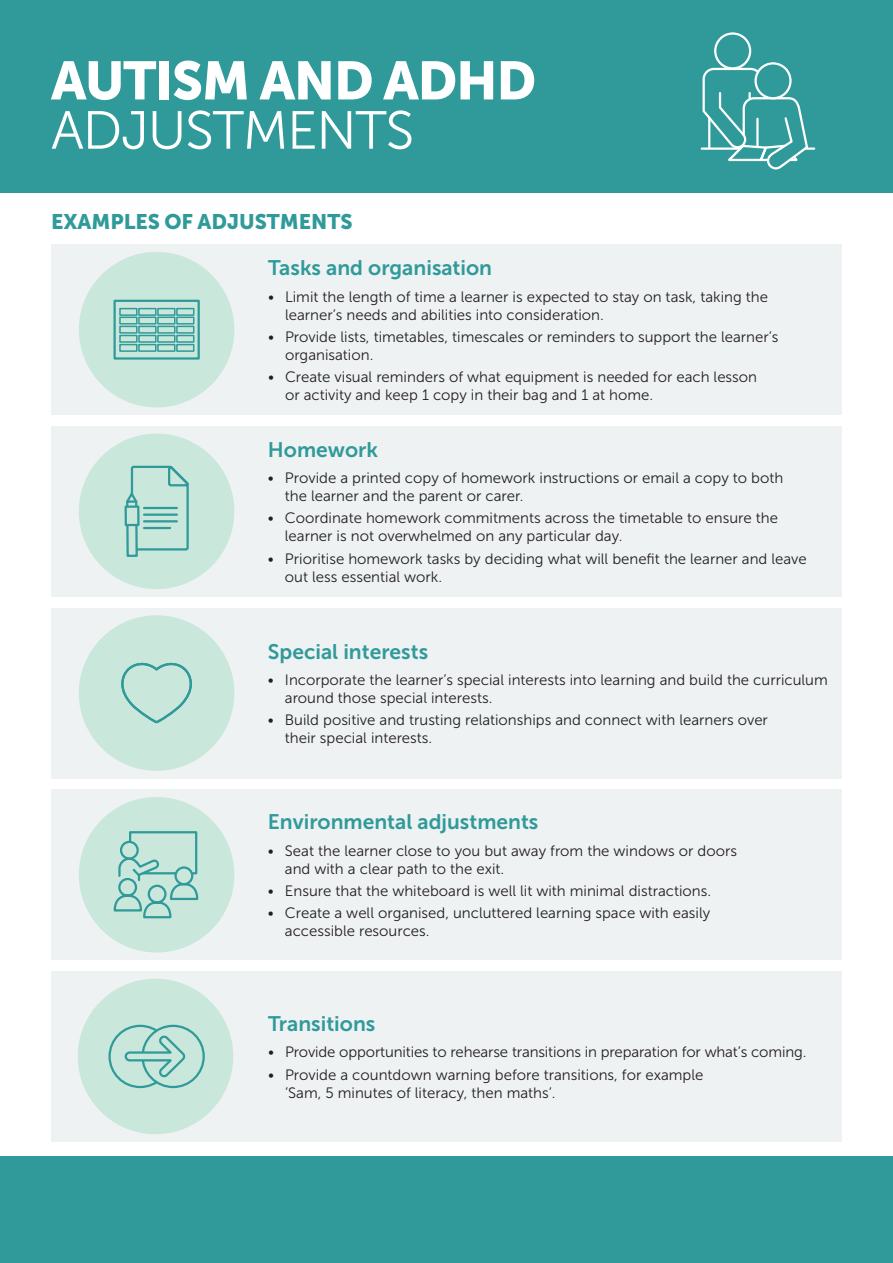
<style>
.page{position:relative;width:893px;height:1263px;background:#fff}
.page>*{position:absolute;margin:0;border:0;box-sizing:border-box;transform-origin:0 0}
.PGFS_H1_Bold{font:53.55px "Museo Sans 900";letter-spacing:-.025em;color:#fff}
.PGFS_H1_Light{font:53.55px "Museo Sans 300";letter-spacing:-.025em;color:#fff}
.PGFS_H3_Indent{font:21px "Museo Sans 700";color:#309a9a}
.PGFS_H2{font:21px "Museo Sans 900";color:#309a9a}
.t1{font:15px/18px "Museo Sans 300";color:#231f20}
</style>
<div class="page">
<div style="left:0;top:0;width:893px;height:193px;background:#309a9a"></div>
<div style="left:51px;top:245px;width:791px;height:170px;background:#eff2f3"></div>
<div style="left:51px;top:608px;width:791px;height:170px;background:#eff2f3"></div>
<div style="left:51px;top:790px;width:791px;height:170px;background:#eff2f3"></div>
<div style="left:51px;top:971px;width:791px;height:170px;background:#eff2f3"></div>
<div style="left:51px;top:426px;width:791px;height:170px;background:#eff2f3"></div>
<div style="left:714px;top:32px;width:37px;height:38px;border:2px solid #fff;border-radius:50%"></div>
<svg style="left:756px;top:63px;width:34px;height:35px"></svg>
<div style="left:754px;top:62px;width:38px;height:37px;border:2px solid #fff;border-radius:50%"></div>
<svg style="left:701px;top:67px;width:113px;height:103px"></svg>
<div style="left:79px;top:252px;width:155px;height:155px;background:#cae7db;border-radius:50%"></div>
<div style="left:78px;top:979px;width:155px;height:155px;background:#cae7db;border-radius:50%"></div>
<div style="left:79px;top:434px;width:155px;height:155px;background:#cae7db;border-radius:50%"></div>
<svg style="left:124px;top:465px;width:65px;height:86px"></svg>
<div style="left:126px;top:524px;width:12px;height:33px;background:#cae7db;border:2px solid #309a9a"></div>
<svg style="left:126px;top:500px;width:11px;height:5px"></svg>
<div style="left:126px;top:507px;width:12px;height:18px;background:#cae7db"></div>
<div style="left:125px;top:505px;width:15px;height:21px;border:2px solid #309a9a"></div>
<div style="left:79px;top:797px;width:155px;height:155px;background:#cae7db;border-radius:50%"></div>
<div style="left:79px;top:615px;width:155px;height:156px;background:#cae7db;border-radius:50%"></div>
<svg style="left:121px;top:662px;width:71px;height:60px"></svg>
<div style="left:113px;top:300px;width:87px;height:60px;border:2px solid #309a9a"></div>
<div style="left:119px;top:308px;width:19px;height:8px;border:2px solid #309a9a"></div>
<div style="left:119px;top:317px;width:19px;height:8px;border:2px solid #309a9a"></div>
<div style="left:119px;top:326px;width:19px;height:8px;border:2px solid #309a9a"></div>
<div style="left:119px;top:335px;width:19px;height:8px;border:2px solid #309a9a"></div>
<div style="left:119px;top:344px;width:19px;height:8px;border:2px solid #309a9a"></div>
<div style="left:157px;top:308px;width:18px;height:8px;border:2px solid #309a9a"></div>
<div style="left:157px;top:317px;width:18px;height:8px;border:2px solid #309a9a"></div>
<div style="left:157px;top:326px;width:18px;height:8px;border:2px solid #309a9a"></div>
<div style="left:157px;top:335px;width:18px;height:8px;border:2px solid #309a9a"></div>
<div style="left:157px;top:344px;width:18px;height:8px;border:2px solid #309a9a"></div>
<div style="left:138px;top:308px;width:19px;height:8px;border:2px solid #309a9a"></div>
<div style="left:138px;top:317px;width:19px;height:8px;border:2px solid #309a9a"></div>
<div style="left:138px;top:326px;width:19px;height:8px;border:2px solid #309a9a"></div>
<div style="left:138px;top:335px;width:19px;height:8px;border:2px solid #309a9a"></div>
<div style="left:138px;top:344px;width:19px;height:8px;border:2px solid #309a9a"></div>
<div style="left:176px;top:308px;width:18px;height:8px;border:2px solid #309a9a"></div>
<div style="left:176px;top:317px;width:18px;height:8px;border:2px solid #309a9a"></div>
<div style="left:176px;top:326px;width:18px;height:8px;border:2px solid #309a9a"></div>
<div style="left:176px;top:335px;width:18px;height:8px;border:2px solid #309a9a"></div>
<div style="left:176px;top:344px;width:18px;height:8px;border:2px solid #309a9a"></div>
<svg style="left:110px;top:1026px;width:61px;height:61px"></svg>
<div style="left:108px;top:1025px;width:64px;height:63px;border:2px solid #309a9a;border-radius:50%"></div>
<div style="left:143px;top:1026px;width:61px;height:61px;background:#cae7db;border-radius:50%"></div>
<div style="left:141px;top:1025px;width:64px;height:63px;border:2px solid #309a9a;border-radius:50%"></div>
<svg style="left:124px;top:1033px;width:62px;height:47px"></svg>
<div style="left:129px;top:831px;width:68px;height:43px;background:#cae7db;border:2px solid #309a9a"></div>
<div style="left:121px;top:842px;width:17px;height:16px;background:#cae7db;border-radius:50%"></div>
<div style="left:120px;top:841px;width:19px;height:19px;border:2px solid #309a9a;border-radius:50%"></div>
<svg style="left:113px;top:856px;width:86px;height:63px"></svg>
<div style="left:0;top:1156px;width:893px;height:107px;background:#309a9a"></div>
<p class="PGFS_H1_Bold" style="left:51px;top:50px;width:487px">AUTISM AND ADHD</p>
<p class="PGFS_H1_Light" style="left:51px;top:101px;width:365px">ADJUSTMENTS</p>
<p class="PGFS_H2" style="left:51px;top:209px;width:303px">EXAMPLES OF ADJUSTMENTS</p>
<p class="PGFS_H3_Indent" style="left:268px;top:256px;width:226px">Tasks and organisation</p>
<p class="t1" style="left:285px;top:287px;width:485px;text-indent:-17px">• Limit the length of time a learner is expected to stay on task, taking the learner’s needs and abilities into consideration.</p>
<p class="t1" style="left:285px;top:328px;width:495px;text-indent:-17px">• Provide lists, timetables, timescales or reminders to support the learner’s organisation.</p>
<p class="t1" style="left:285px;top:368px;width:474px;text-indent:-17px">• Create visual reminders of what equipment is needed for each lesson or activity and keep 1 copy in their bag and 1 at home.</p>
<p class="PGFS_H3_Indent" style="left:268px;top:438px;width:112px">Homework</p>
<p class="t1" style="left:285px;top:469px;width:500px;text-indent:-17px">• Provide a printed copy of homework instructions or email a copy to both the learner and the parent or carer.</p>
<p class="t1" style="left:285px;top:509px;width:495px;text-indent:-17px">• Coordinate homework commitments across the timetable to ensure the learner is not overwhelmed on any particular day.</p>
<p class="t1" style="left:285px;top:550px;width:523px;text-indent:-17px">• Prioritise homework tasks by deciding what will benefit the learner and leave out less essential work.</p>
<p class="PGFS_H3_Indent" style="left:268px;top:640px;width:162px">Special interests</p>
<p class="t1" style="left:285px;top:671px;width:544px;text-indent:-17px">• Incorporate the learner’s special interests into learning and build the curriculum around those special interests.</p>
<p class="t1" style="left:285px;top:711px;width:485px;text-indent:-17px">• Build positive and trusting relationships and connect with learners over their special interests.</p>
<p class="PGFS_H3_Indent" style="left:268px;top:810px;width:272px">Environmental adjustments</p>
<p class="t1" style="left:285px;top:841px;width:454px;text-indent:-17px">• Seat the learner close to you but away from the windows or doors and with a clear path to the exit.</p>
<p class="t1" style="left:268px;top:882px;width:445px">• Ensure that the whiteboard is well lit with minimal distractions.</p>
<p class="t1" style="left:285px;top:904px;width:427px;text-indent:-17px">• Create a well organised, uncluttered learning space with easily accessible resources.</p>
<p class="PGFS_H3_Indent" style="left:268px;top:1012px;width:109px">Transitions</p>
<p class="t1" style="left:268px;top:1043px;width:540px">• Provide opportunities to rehearse transitions in preparation for what’s coming.</p>
<p class="t1" style="left:285px;top:1066px;width:420px;text-indent:-17px">• Provide a countdown warning before transitions, for example ’Sam, 5 minutes of literacy, then maths’.</p>
</div>
